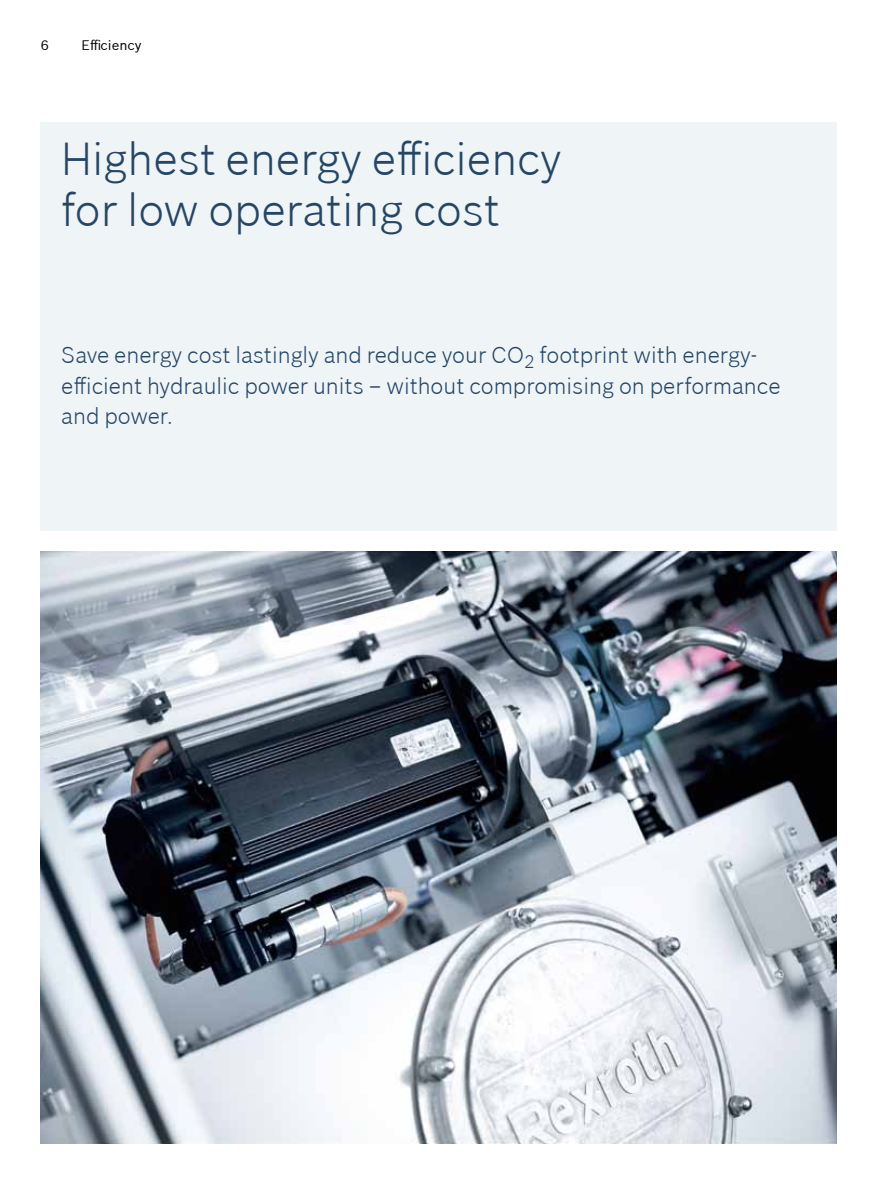
<style>
.page{position:relative;width:893px;height:1191px;background:#fff}
.page>*{position:absolute;margin:0;border:0;box-sizing:border-box;transform-origin:0 0}
.t1{font:300 45px/51px "Bosch Sans";color:#264664}
.t2{font:300 22.5px/30.6px "Bosch Sans";color:#264664}
.t3{font:13.5px "Bosch Sans";color:#000}
</style>
<div class="page">
<div style="left:41px;top:122px;width:796px;height:409px;background:#eff4f7"></div>
<img style="left:41px;top:551px;width:796px;height:592px">
<p class="t3" style="left:41px;top:36px;width:10px">6</p>
<p class="t3" style="left:82px;top:36px;width:61px">Efficiency</p>
<h1 class="t1" style="left:61px;top:131px;width:502px">Highest energy efficiency for low operating cost</h1>
<p class="t2" style="left:61px;top:338px;width:721px">Save energy cost lastingly and reduce your CO<sub>2</sub> footprint with energy&shy;efficient hydraulic power units – without compromising on performance and power.</p>
</div>
